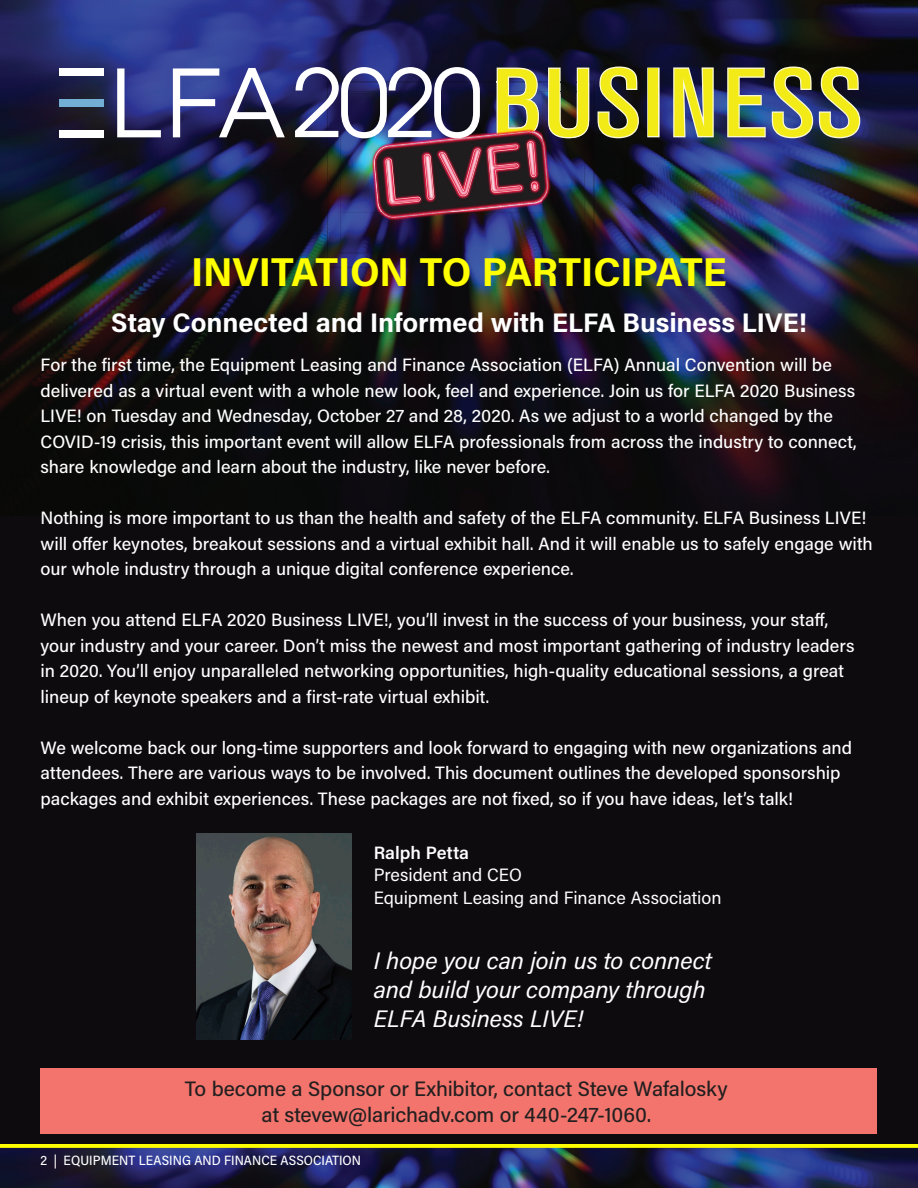
<style>
.page{position:relative;width:918px;height:1188px;background:#fff}
.page>*{position:absolute;margin:0;border:0;box-sizing:border-box;transform-origin:0 0}
.Heads{font:700 40.5px "Acumin Pro Semi Cond";letter-spacing:-.005em;color:#ff0;scale:1.05 1}
.Heads-2{font:700 27px "Acumin Pro Semi Cond";letter-spacing:-.005em;color:#fff;scale:1.05 1}
.Text{font:italic 24px/28.8px "Acumin Pro Semi Cond";letter-spacing:-.005em;color:#fff;scale:1.05 1}
.Text-2{font:500 21px/25.5px "Acumin Pro Semi Cond";letter-spacing:-.005em;color:#231f20;text-align:center;scale:1.05 1}
.Text-3{font:500 18px/25.5px "Acumin Pro Semi Cond";color:#fff;scale:1.05 1}
.Text-4{font:18px "Acumin Pro Semi Cond";color:#fff;scale:1.05 1}
.Text-5{font:600 18px "Acumin Pro Semi Cond";letter-spacing:.005em;color:#fff;scale:1.05 1}
.t1{font:500 13.5px "Acumin Pro Semi Cond";letter-spacing:.005em;color:#fff}
</style>
<div class="page">
<img style="left:0;top:1148px;width:918px;height:40px">
<div style="left:0;top:1143px;width:918px;height:5px;background:#ff0"></div>
<div style="left:0;top:0;width:918px;height:1144px;background:#0e0b0e"></div>
<img style="left:0;top:0;width:918px;height:496px">
<div style="left:59px;top:130px;width:44px;height:7px;background:#fff"></div>
<div style="left:59px;top:99px;width:44px;height:7px;background:#73aed4"></div>
<div style="left:59px;top:68px;width:45px;height:8px;background:#fff"></div>
<svg style="left:723px;top:34px;width:43px;height:103px;background:#686d4d"></svg>
<svg style="left:772px;top:33px;width:93px;height:105px"></svg>
<img style="left:328px;top:218px;width:44px;height:50px">
<img style="left:372px;top:254px;width:179px;height:14px">
<img style="left:329px;top:218px;width:44px;height:48px">
<img style="left:550px;top:218px;width:44px;height:48px">
<img style="left:339px;top:218px;width:41px;height:36px">
<img style="left:544px;top:218px;width:40px;height:36px">
<img style="left:380px;top:252px;width:164px;height:2px">
<img style="left:340px;top:218px;width:243px;height:34px">
<img style="left:96px;top:17px;width:618px;height:201px">
<div style="left:40px;top:1068px;width:838px;height:66px;background:#f3746c"></div>
<img style="left:197px;top:833px;width:155px;height:206px">
<p class="Heads" style="left:191px;top:244px;width:512px">INVITATION TO PARTICIPATE</p>
<p class="Heads-2" style="left:111px;top:304px;width:664px">Stay Connected and Informed with ELFA Business LIVE!</p>
<p class="Text-3" style="left:40px;top:351px;width:779px">For the first time, the Equipment Leasing and Finance Association (ELFA) Annual Convention will be delivered as a virtual event with a whole new look, feel and experience. Join us for ELFA 2020 Business LIVE! on Tuesday and Wednesday, October 27 and 28, 2020. As we adjust to a world changed by the COVID-19 crisis, this important event will allow ELFA professionals from across the industry to connect, share knowledge and learn about the industry, like never before.</p>
<p class="Text-3" style="left:40px;top:504px;width:794px">Nothing is more important to us than the health and safety of the ELFA community. ELFA Business LIVE! will offer keynotes, breakout sessions and a virtual exhibit hall. And it will enable us to safely engage with our whole industry through a unique digital conference experience.</p>
<p class="Text-3" style="left:40px;top:606px;width:777px">When you attend ELFA 2020 Business LIVE!, you’ll invest in the success of your business, your staff, your industry and your career. Don’t miss the newest and most important gathering of industry leaders in 2020. You’ll enjoy unparalleled networking opportunities, high-quality educational sessions, a great lineup of keynote speakers and a first-rate virtual exhibit.</p>
<p class="Text-3" style="left:40px;top:734px;width:775px">We welcome back our long-time supporters and look forward to engaging with new organizations and attendees. There are various ways to be involved. This document outlines the developed sponsorship packages and exhibit experiences. These packages are not fixed, so if you have ideas, let’s talk!</p>
<p class="Text-5" style="left:374px;top:840px;width:93px">Ralph Petta</p>
<p class="Text-4" style="left:374px;top:863px;width:143px">President and CEO</p>
<p class="Text-4" style="left:374px;top:885px;width:333px">Equipment Leasing and Finance Association</p>
<p class="Text" style="left:374px;top:945px;width:323px">I hope you can join us to connect and build your company through<br>ELFA Business LIVE!</p>
<p class="Text-2" style="left:185px;top:1075px;width:519px">To become a Sponsor or Exhibitor, contact Steve Wafalosky at stevew@larichadv.com or 440-247-1060.</p>
<p class="t1" style="left:40px;top:1150px;width:322px">2 | EQUIPMENT LEASING AND FINANCE ASSOCIATION</p>
</div>
